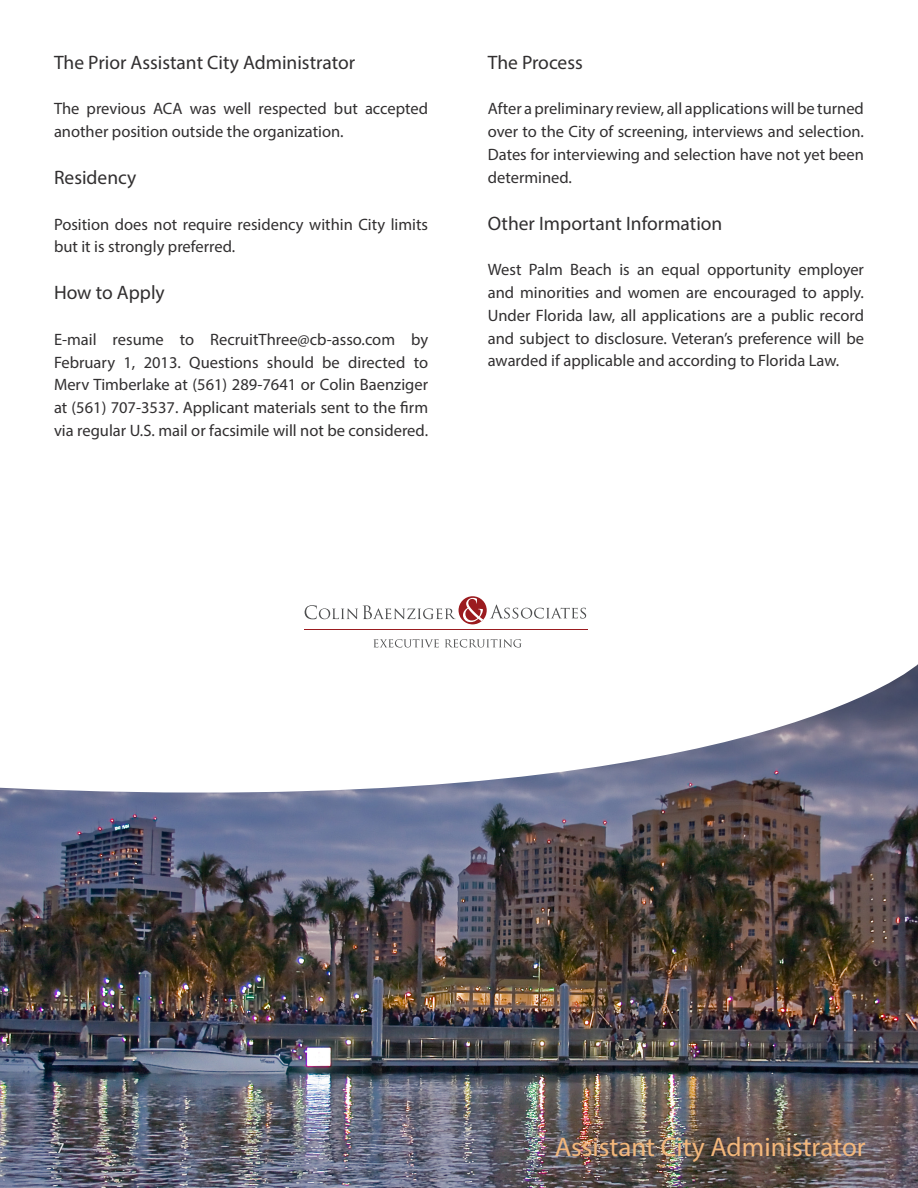
<style>
.page{position:relative;width:918px;height:1188px;background:#fff}
.page>*{position:absolute;margin:0;border:0;box-sizing:border-box;transform-origin:0 0}
.t1{font:27px "Myriad Pro";color:#f3b77b}
.main_pragraph{font:19.5px "Myriad Pro";color:#312f30}
.main_pragraph-2{font:16.5px/22.8px "Myriad Pro";color:#312f30;text-align:justify}
.t2{font:15px "Myriad Pro";color:#fff}
</style>
<div class="page">
<img style="left:0;top:822px;width:918px;height:366px">
<svg style="left:0;top:596px;width:918px;height:226px"></svg>
<hr style="left:304px;top:629px;width:284px;height:1px;background:#9b1b1f">
<svg style="left:305px;top:605px;width:151px;height:14px"></svg>
<svg style="left:490px;top:605px;width:96px;height:14px"></svg>
<div style="left:459px;top:596px;width:28px;height:28px;background:#9b1b1f;border-radius:50%"></div>
<svg style="left:463px;top:598px;width:20px;height:24px"></svg>
<svg style="left:373px;top:639px;width:66px;height:9px"></svg>
<svg style="left:445px;top:639px;width:77px;height:9px"></svg>
<p class="main_pragraph" style="left:54px;top:50px;width:303px">The Prior Assistant City Administrator</p>
<p class="main_pragraph-2" style="left:54px;top:97px;width:376px">The previous ACA was well respected but accepted another position outside the organization.</p>
<p class="main_pragraph" style="left:54px;top:165px;width:84px">Residency</p>
<p class="main_pragraph-2" style="left:54px;top:212px;width:376px">Position does not require residency within City limits but it is strongly preferred.</p>
<p class="main_pragraph" style="left:54px;top:281px;width:112px">How to Apply</p>
<p class="main_pragraph-2" style="left:54px;top:328px;width:376px">E-mail resume to RecruitThree@cb-asso.com by February 1, 2013. Questions should be directed to Merv Timberlake at (561) 289-7641 or Colin Baenziger at (561) 707-3537. Applicant materials sent to the firm via regular U.S. mail or facsimile will not be considered.</p>
<p class="main_pragraph" style="left:488px;top:50px;width:97px">The Process</p>
<p class="main_pragraph-2" style="left:488px;top:97px;width:378px">After a preliminary review, all applications will be turned over to the City of screening, interviews and selection.<br>Dates for interviewing and selection have not yet been determined.</p>
<p class="main_pragraph" style="left:488px;top:211px;width:236px">Other Important Information</p>
<p class="main_pragraph-2" style="left:488px;top:258px;width:378px">West Palm Beach is an equal opportunity employer and minorities and women are encouraged to apply.<br>Under Florida law, all applications are a public record and subject to disclosure. Veteran’s preference will be awarded if applicable and according to Florida Law.</p>
<p class="t2" style="left:57px;top:1139px;width:9px">7</p>
<p class="t1" style="left:555px;top:1130px;width:312px">Assistant City Administrator</p>
</div>
